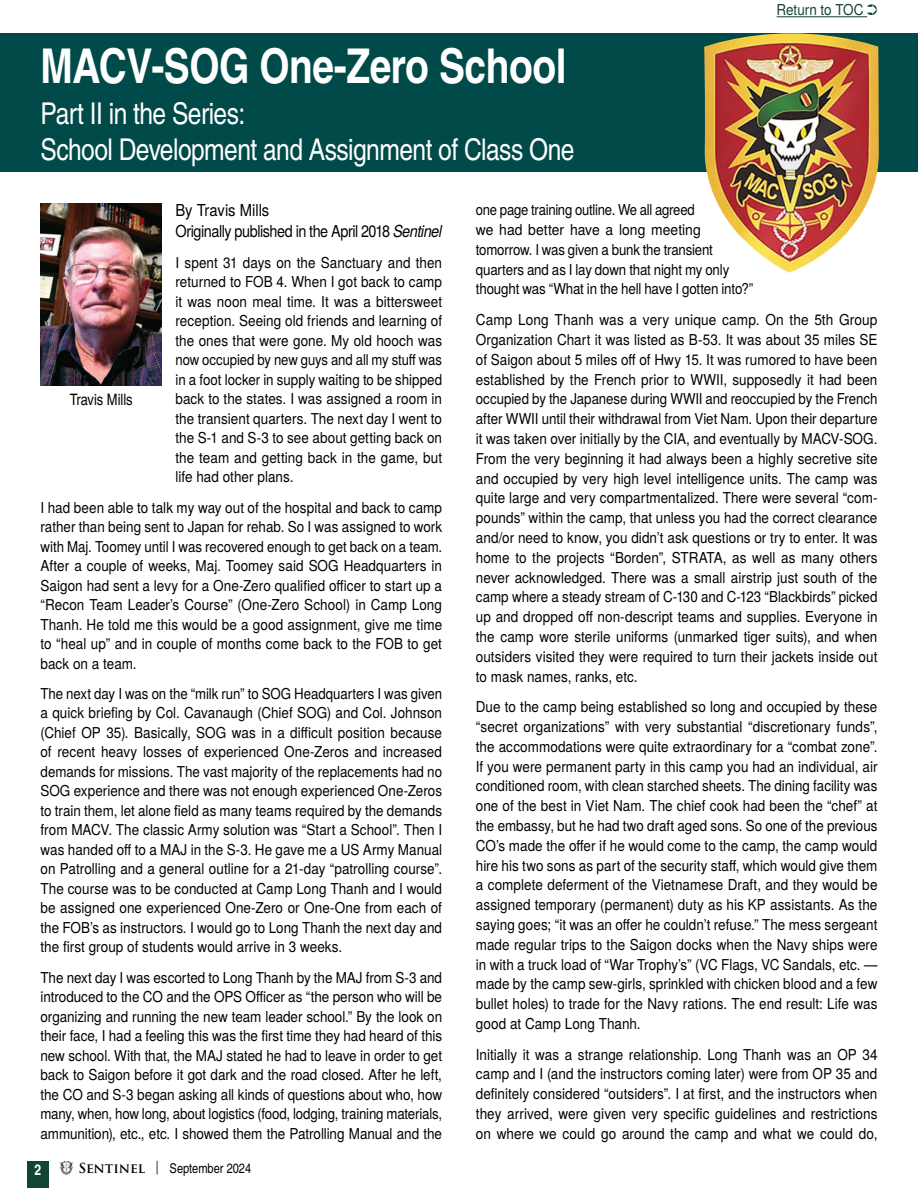
<style>
.page{position:relative;width:918px;height:1188px;background:#fff}
.page>*{position:absolute;margin:0;border:0;box-sizing:border-box;transform-origin:0 0}
.t1{font:700 48px "Te X Gyre Heros Condensed";letter-spacing:-.01em;color:#fff}
.t2{font:30px/36px "Te X Gyre Heros Condensed";letter-spacing:-.02em;color:#fff}
.t3{font:16.5px/21px "Te X Gyre Heros";letter-spacing:-.025em;color:#000;scale:.9 1}
.t4{font:15.75px "Te X Gyre Heros Condensed";color:#000}
.t5{font:15px/19.5px "Te X Gyre Heros";color:#000;text-align:justify;scale:.9 1}
.t6{font:15px/19.8px "Te X Gyre Heros";color:#000;text-align:justify;scale:.91 1}
.t7{font:15px/19.5px "Te X Gyre Heros";color:#000;text-align:justify;scale:.88 1}
.t8{font:15px "Te X Gyre Heros";letter-spacing:-.005em;color:#114432;scale:.9 1}
.t9{font:700 15px "Te X Gyre Heros Condensed";color:#fff}
.t10{font:13.5px "Te X Gyre Heros Condensed";color:#000}
.s1{font-style:italic}
.s2{font-family:"Trajan Pro";font-weight:700}
.s3{font-family:"Trajan Pro"}
</style>
<div class="page">
<svg style="left:59px;top:1161px;width:15px;height:14px"></svg>
<div style="left:27px;top:1161px;width:22px;height:27px;background:#114432"></div>
<img style="left:40px;top:204px;width:122px;height:182px">
<div style="left:0;top:33px;width:918px;height:139px;background:#004b49"></div>
<img style="left:704px;top:33px;width:175px;height:240px">
<hr style="left:777px;top:16px;width:90px;height:1px;background:#114432">
<p class="t8" style="left:777px;top:-2px;width:114px">Return to TOC ➲</p>
<h1 class="t1" style="left:40px;top:30px;width:528px">MACV-SOG One-Zero School</h1>
<h2 class="t2" style="left:40px;top:94px;width:536px">Part II in the Series:<br>School Development and Assignment of Class One</h2>
<p class="t7" style="left:476px;top:199px;width:317px;text-align:left">one page training outline. We all agreed<br>we had better have a long meeting tomorrow. I was given a bunk the transient quarters and as I lay down that night my only thought was “What in the hell have I gotten into?”</p>
<p class="t6" style="left:476px;top:309px;width:443px">Camp Long Thanh was a very unique camp. On the 5th Group Organization Chart it was listed as B-53. It was about 35 miles SE of Saigon about 5 miles off of Hwy 15. It was rumored to have been established by the French prior to WWII, supposedly it had been occupied by the Japanese during WWII and reoccupied by the French after WWII until their withdrawal from Viet Nam. Upon their departure it was taken over initially by the CIA, and eventually by MACV-SOG.<br>From the very beginning it had always been a highly secretive site and occupied by very high level intelligence units. The camp was quite large and very compartmentalized. There were several “com&shy;pounds” within the camp, that unless you had the correct clearance and/or need to know, you didn’t ask questions or try to enter. It was home to the projects “Borden”, STRATA, as well as many others never acknowledged. There was a small airstrip just south of the camp where a steady stream of C-130 and C-123 “Blackbirds” picked up and dropped off non-descript teams and supplies. Everyone in the camp wore sterile uniforms (unmarked tiger suits), and when outsiders visited they were required to turn their jackets inside out to mask names, ranks, etc.</p>
<p class="t5" style="left:476px;top:696px;width:448px">Due to the camp being established so long and occupied by these “secret organizations” with very substantial “discretionary funds”, the accommodations were quite extraordinary for a “combat zone”.<br>If you were permanent party in this camp you had an individual, air conditioned room, with clean starched sheets. The dining facility was one of the best in Viet Nam. The chief cook had been the “chef” at the embassy, but he had two draft aged sons. So one of the previous CO’s made the offer if he would come to the camp, the camp would hire his two sons as part of the security staff, which would give them a complete deferment of the Vietnamese Draft, and they would be assigned temporary (permanent) duty as his KP assistants. As the saying goes; “it was an offer he couldn’t refuse.” The mess sergeant made regular trips to the Saigon docks when the Navy ships were in with a truck load of “War Trophy’s” (VC Flags, VC Sandals, etc. — made by the camp sew-girls, sprinkled with chicken blood and a few bullet holes) to trade for the Navy rations. The end result: Life was good at Camp Long Thanh.</p>
<p class="t5" style="left:476px;top:1043px;width:448px">Initially it was a strange relationship. Long Thanh was an OP 34 camp and I (and the instructors coming later) were from OP 35 and definitely considered “outsiders”. I at first, and the instructors when they arrived, were given very specific guidelines and restrictions on where we could go around the camp and what we could do,</p>
<p class="t3" style="left:176px;top:199px;width:298px">By Travis Mills<br>Originally published in the April 2018 <span class="s1">Sentinel</span></p>
<p class="t5" style="left:176px;top:252px;width:298px">I spent 31 days on the Sanctuary and then returned to FOB 4. When I got back to camp it was noon meal time. It was a bittersweet reception. Seeing old friends and learning of the ones that were gone. My old hooch was now occupied by new guys and all my stuff was in a foot locker in supply waiting to be shipped back to the states. I was assigned a room in the transient quarters. The next day I went to the S-1 and S-3 to see about getting back on the team and getting back in the game, but life had other plans.</p>
<p class="t5" style="left:40px;top:496px;width:448px">I had been able to talk my way out of the hospital and back to camp rather than being sent to Japan for rehab. So I was assigned to work with Maj. Toomey until I was recovered enough to get back on a team.<br>After a couple of weeks, Maj. Toomey said SOG Headquarters in Saigon had sent a levy for a One-Zero qualified officer to start up a “Recon Team Leader’s Course” (One-Zero School) in Camp Long Thanh. He told me this would be a good assignment, give me time to “heal up” and in couple of months come back to the FOB to get back on a team.</p>
<p class="t7" style="left:40px;top:683px;width:458px">The next day I was on the “milk run” to SOG Headquarters I was given a quick briefing by Col. Cavanaugh (Chief SOG) and Col. Johnson (Chief OP 35). Basically, SOG was in a difficult position because of recent heavy losses of experienced One-Zeros and increased demands for missions. The vast majority of the replacements had no SOG experience and there was not enough experienced One-Zeros to train them, let alone field as many teams required by the demands from MACV. The classic Army solution was “Start a School”. Then I was handed off to a MAJ in the S-3. He gave me a US Army Manual on Patrolling and a general outline for a 21-day “patrolling course”.<br>The course was to be conducted at Camp Long Thanh and I would be assigned one experienced One-Zero or One-One from each of the FOB’s as instructors. I would go to Long Thanh the next day and the first group of students would arrive in 3 weeks.</p>
<p class="t5" style="left:40px;top:966px;width:448px">The next day I was escorted to Long Thanh by the MAJ from S-3 and introduced to the CO and the OPS Officer as “the person who will be organizing and running the new team leader school.” By the look on their face, I had a feeling this was the first time they had heard of this new school. With that, the MAJ stated he had to leave in order to get back to Saigon before it got dark and the road closed. After he left, the CO and S-3 began asking all kinds of questions about who, how many, when, how long, about logistics (food, lodging, training materials, ammunition), etc., etc. I showed them the Patrolling Manual and the</p>
<p class="t4" style="left:70px;top:387px;width:64px">Travis Mills</p>
<p class="t9" style="left:35px;top:1159px;width:8px">2</p>
<p class="t10" style="left:78px;top:1158px;width:174px"><span class="s2">SENTINEL</span> <span class="s3">|</span> September 2024</p>
</div>
